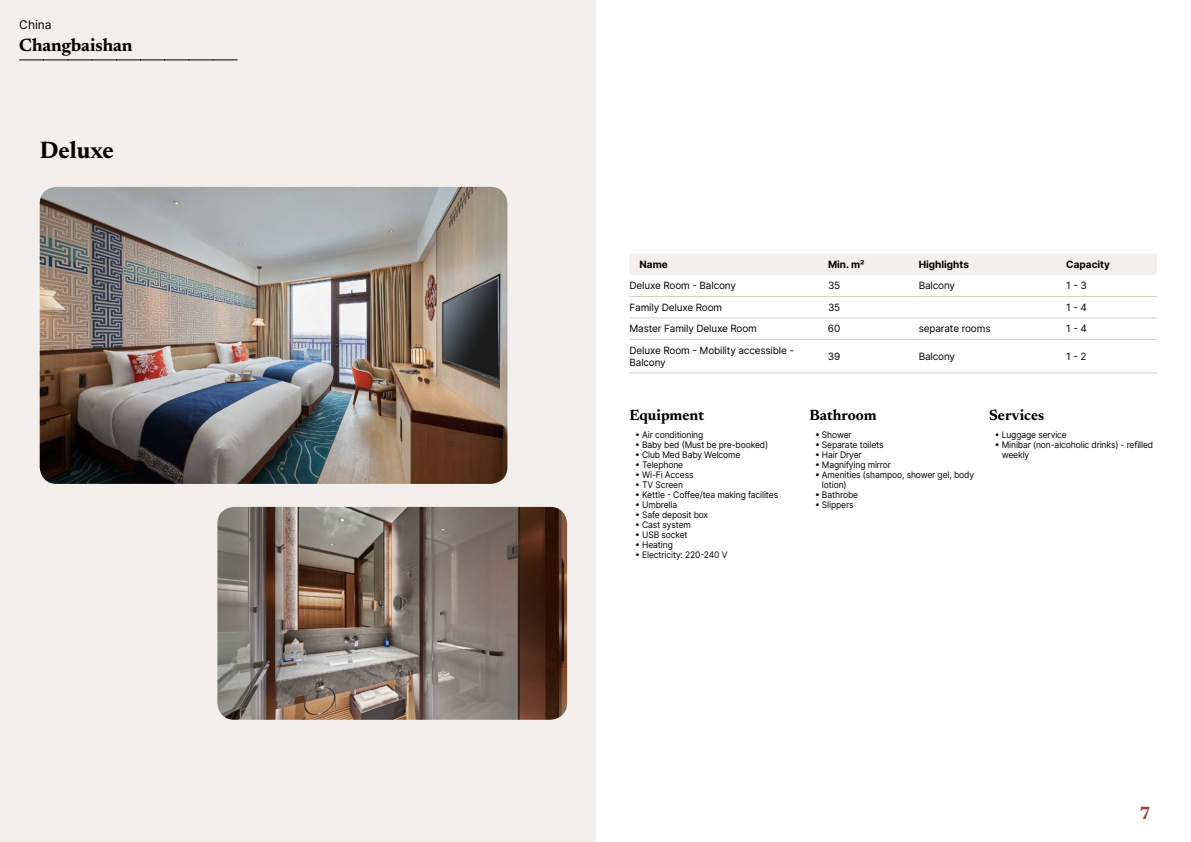
<style>
.page{position:relative;width:1191px;height:842px;background:#fff}
.page>*{position:absolute;margin:0;border:0;box-sizing:border-box;transform-origin:0 0}
.t1{font:700 24px "Newsreader 24 pt";color:#000}
.t2{font:700 18px "Newsreader 24 pt";color:#000}
.t3{font:700 18px "Newsreader 24 pt";color:#9d432c}
.t4{font:700 15px "Newsreader 24 pt";color:#000}
.t5{font:12px "Inter";color:#000}
.t6{font:10px/12px "Inter";letter-spacing:-.015em;color:#000}
.t7{font:700 10px "Inter";color:#000}
.t8{font:9px/10px "Inter";letter-spacing:-.015em;color:#000;scale:.95 1}
</style>
<div class="page">
<div style="left:0;top:0;width:595px;height:842px;background:#f3efec"></div>
<img style="left:40px;top:187px;width:467px;height:297px">
<img style="left:217px;top:507px;width:350px;height:213px">
<svg style="left:20px;top:60px;width:217px;height:1px"></svg>
<div style="left:630px;top:254px;width:527px;height:21px;background:#f3efec"></div>
<hr style="left:629px;top:296px;width:199px;height:1px;background:#d6cdc1">
<hr style="left:828px;top:296px;width:90px;height:1px;background:#d6cdc1">
<hr style="left:918px;top:296px;width:148px;height:1px;background:#d6cdc1">
<hr style="left:1066px;top:296px;width:91px;height:1px;background:#d6cdc1">
<hr style="left:629px;top:317px;width:199px;height:1px;background:#d6cdc1">
<hr style="left:828px;top:317px;width:90px;height:1px;background:#d6cdc1">
<hr style="left:918px;top:317px;width:148px;height:1px;background:#d6cdc1">
<hr style="left:1066px;top:317px;width:91px;height:1px;background:#d6cdc1">
<hr style="left:629px;top:339px;width:199px;height:1px;background:#d6cdc1">
<hr style="left:828px;top:339px;width:90px;height:1px;background:#d6cdc1">
<hr style="left:918px;top:339px;width:148px;height:1px;background:#d6cdc1">
<hr style="left:1066px;top:339px;width:91px;height:1px;background:#d6cdc1">
<hr style="left:629px;top:372px;width:199px;height:1px;background:#d6cdc1">
<hr style="left:828px;top:372px;width:90px;height:1px;background:#d6cdc1">
<hr style="left:918px;top:372px;width:148px;height:1px;background:#d6cdc1">
<hr style="left:1066px;top:372px;width:91px;height:1px;background:#d6cdc1">
<h3 class="t5" style="left:19px;top:17px;width:34px">China</h3>
<h2 class="t2" style="left:19px;top:37px;width:115px">Changbaishan</h2>
<h1 class="t1" style="left:40px;top:140px;width:76px">Deluxe</h1>
<p class="t7" style="left:639px;top:258px;width:30px">Name</p>
<p class="t7" style="left:828px;top:258px;width:38px">Min. m²</p>
<p class="t7" style="left:918px;top:258px;width:52px">Highlights</p>
<p class="t7" style="left:1066px;top:258px;width:45px">Capacity</p>
<p class="t6" style="left:629px;top:280px;width:108px">Deluxe Room - Balcony</p>
<p class="t6" style="left:828px;top:280px;width:14px">35</p>
<p class="t6" style="left:918px;top:280px;width:38px">Balcony</p>
<p class="t6" style="left:1066px;top:280px;width:22px">1 - 3</p>
<p class="t6" style="left:629px;top:301px;width:94px">Family Deluxe Room</p>
<p class="t6" style="left:828px;top:301px;width:14px">35</p>
<p class="t6" style="left:1066px;top:301px;width:22px">1 - 4</p>
<p class="t6" style="left:629px;top:322px;width:129px">Master Family Deluxe Room</p>
<p class="t6" style="left:828px;top:322px;width:14px">60</p>
<p class="t6" style="left:918px;top:322px;width:73px">separate rooms</p>
<p class="t6" style="left:1066px;top:322px;width:22px">1 - 4</p>
<p class="t6" style="left:629px;top:344px;width:166px">Deluxe Room - Mobility accessible -<br>Balcony</p>
<p class="t6" style="left:828px;top:350px;width:14px">39</p>
<p class="t6" style="left:918px;top:350px;width:38px">Balcony</p>
<p class="t6" style="left:1066px;top:350px;width:22px">1 - 2</p>
<h3 class="t4" style="left:629px;top:409px;width:76px">Equipment</h3>
<p class="t8" style="left:635px;top:430px;width:73px">• Air conditioning</p>
<p class="t8" style="left:635px;top:440px;width:141px">• Baby bed (Must be pre-booked)</p>
<p class="t8" style="left:635px;top:450px;width:112px">• Club Med Baby Welcome</p>
<p class="t8" style="left:635px;top:460px;width:52px">• Telephone</p>
<p class="t8" style="left:635px;top:470px;width:63px">• Wi-Fi Access</p>
<p class="t8" style="left:635px;top:480px;width:52px">• TV Screen</p>
<p class="t8" style="left:635px;top:490px;width:152px">• Kettle - Coffee/tea making facilites</p>
<p class="t8" style="left:635px;top:500px;width:46px">• Umbrella</p>
<p class="t8" style="left:635px;top:510px;width:78px">• Safe deposit box</p>
<p class="t8" style="left:635px;top:520px;width:60px">• Cast system</p>
<p class="t8" style="left:635px;top:530px;width:57px">• USB socket</p>
<p class="t8" style="left:635px;top:540px;width:41px">• Heating</p>
<p class="t8" style="left:635px;top:550px;width:99px">• Electricity: 220-240 V</p>
<h3 class="t4" style="left:809px;top:409px;width:69px">Bathroom</h3>
<p class="t8" style="left:815px;top:430px;width:40px">• Shower</p>
<p class="t8" style="left:815px;top:440px;width:74px">• Separate toilets</p>
<p class="t8" style="left:815px;top:450px;width:51px">• Hair Dryer</p>
<p class="t8" style="left:815px;top:460px;width:82px">• Magnifying mirror</p>
<p class="t8" style="left:822px;top:470px;width:162px;text-indent:-7px">• Amenities (shampoo, shower gel, body lotion)</p>
<p class="t8" style="left:815px;top:490px;width:47px">• Bathrobe</p>
<p class="t8" style="left:815px;top:500px;width:42px">• Slippers</p>
<h3 class="t4" style="left:989px;top:409px;width:57px">Services</h3>
<p class="t8" style="left:994px;top:430px;width:77px">• Luggage service</p>
<p class="t8" style="left:1001px;top:440px;width:161px;text-indent:-7px">• Minibar (non-alcoholic drinks) - refilled weekly</p>
<h2 class="t3" style="left:1139px;top:806px;width:13px">7</h2>
</div>
